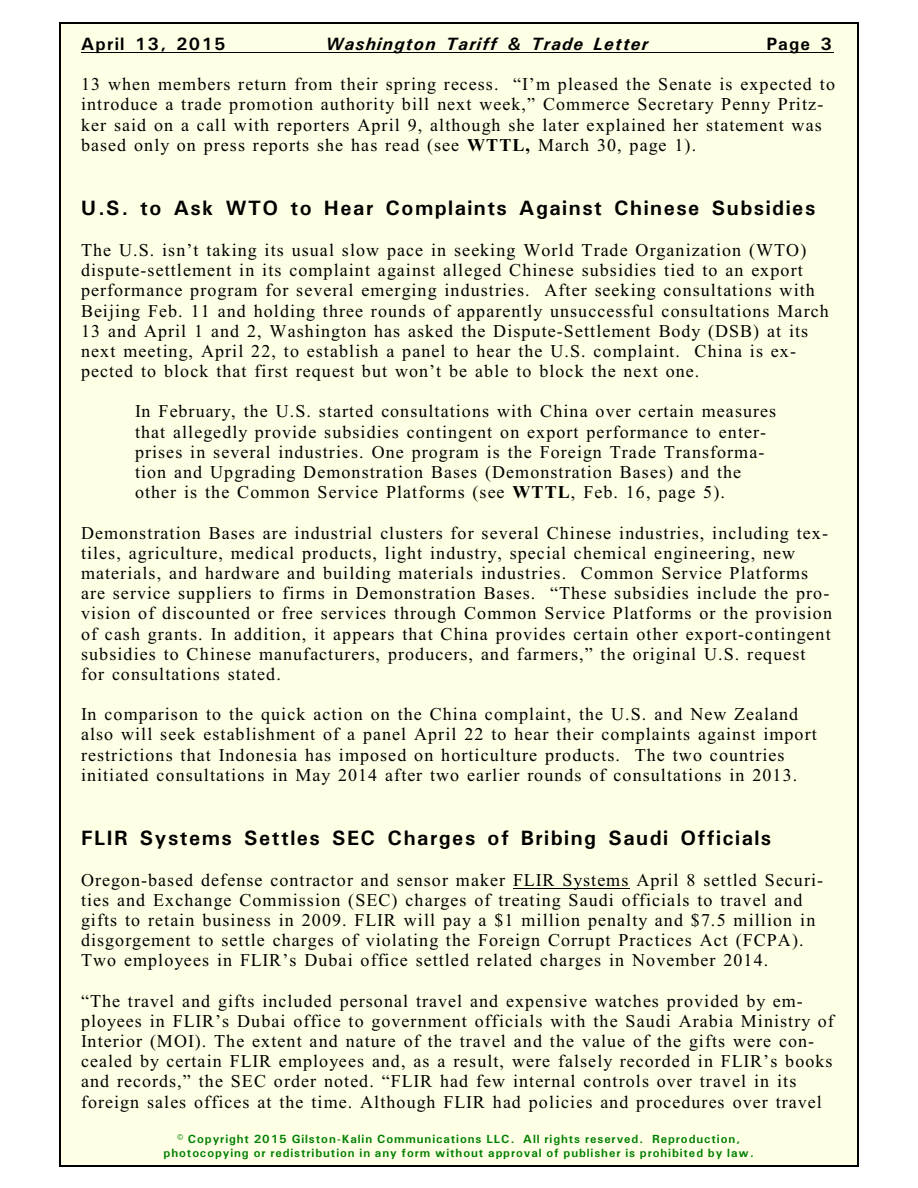
<style>
.page{position:relative;width:918px;height:1188px;background:#fff}
.page>*{position:absolute;margin:0;border:0;box-sizing:border-box;transform-origin:0 0}
.t1{font:700 21px "Univers";letter-spacing:.07em;color:#000}
.t2{font:18px/20.1px "Times New Roman";letter-spacing:.06em;color:#000}
.t3{font:italic 700 18px "Univers";letter-spacing:.065em;color:#000}
.t4{font:700 18px "Univers";letter-spacing:.065em;color:#000}
.t5{font:700 12px/13.6px "Univers";letter-spacing:.075em;color:#008000;text-align:center}
.s1{font-weight:700}
</style>
<div class="page">
<div style="left:59px;top:23px;width:800px;height:1143px;background:#ffffe6"></div>
<hr style="left:59px;top:23px;width:1px;height:1143px;background:#000">
<hr style="left:857px;top:23px;width:2px;height:1143px;background:#000">
<hr style="left:59px;top:23px;width:799px;height:1px;background:#000">
<hr style="left:59px;top:1165px;width:799px;height:1px;background:#000">
<hr style="left:81px;top:52px;width:752px;height:1px;background:#000">
<hr style="left:513px;top:888px;width:116px;height:1px;background:#000">
<p class="t4" style="left:81px;top:38px;width:146px">April 13, 2015</p>
<p class="t3" style="left:326px;top:38px;width:324px">Washington Tariff &amp; Trade Letter</p>
<p class="t4" style="left:766px;top:38px;width:67px">Page 3</p>
<p class="t2" style="left:81px;top:76px;width:756px">13 when members return from their spring recess. “I’m pleased the Senate is expected to introduce a trade promotion authority bill next week,” Commerce Secretary Penny Pritz&shy;ker said on a call with reporters April 9, although she later explained her statement was based only on press reports she has read (see <span class="s1">WTTL,</span> March 30, page 1).</p>
<p class="t1" style="left:81px;top:201px;width:736px">U.S. to Ask WTO to Hear Complaints Against Chinese Subsidies</p>
<p class="t2" style="left:81px;top:242px;width:749px">The U.S. isn’t taking its usual slow pace in seeking World Trade Organization (WTO) dispute-settlement in its complaint against alleged Chinese subsidies tied to an export performance program for several emerging industries. After seeking consultations with Beijing Feb. 11 and holding three rounds of apparently unsuccessful consultations March 13 and April 1 and 2, Washington has asked the Dispute-Settlement Body (DSB) at its next meeting, April 22, to establish a panel to hear the U.S. complaint. China is ex&shy;pected to block that first request but won’t be able to block the next one.</p>
<p class="t2" style="left:135px;top:403px;width:643px">In February, the U.S. started consultations with China over certain measures that allegedly provide subsidies contingent on export performance to enter&shy;prises in several industries. One program is the Foreign Trade Transforma&shy;tion and Upgrading Demonstration Bases (Demonstration Bases) and the other is the Common Service Platforms (see <span class="s1">WTTL</span>, Feb. 16, page 5).</p>
<p class="t2" style="left:81px;top:524px;width:753px">Demonstration Bases are industrial clusters for several Chinese industries, including tex&shy;tiles, agriculture, medical products, light industry, special chemical engineering, new materials, and hardware and building materials industries. Common Service Platforms are service suppliers to firms in Demonstration Bases. “These subsidies include the pro&shy;vision of discounted or free services through Common Service Platforms or the provision of cash grants. In addition, it appears that China provides certain other export-contingent subsidies to Chinese manufacturers, producers, and farmers,” the original U.S. request for consultations stated.</p>
<p class="t2" style="left:81px;top:706px;width:737px">In comparison to the quick action on the China complaint, the U.S. and New Zealand also will seek establishment of a panel April 22 to hear their complaints against import restrictions that Indonesia has imposed on horticulture products. The two countries initiated consultations in May 2014 after two earlier rounds of consultations in 2013.</p>
<p class="t1" style="left:81px;top:830px;width:692px">FLIR Systems Settles SEC Charges of Bribing Saudi Officials</p>
<p class="t2" style="left:81px;top:871px;width:744px">Oregon-based defense contractor and sensor maker FLIR Systems April 8 settled Securi&shy;ties and Exchange Commission (SEC) charges of treating Saudi officials to travel and gifts to retain business in 2009. FLIR will pay a $1 million penalty and $7.5 million in disgorgement to settle charges of violating the Foreign Corrupt Practices Act (FCPA).<br>Two employees in FLIR’s Dubai office settled related charges in November 2014.</p>
<p class="t2" style="left:81px;top:992px;width:754px">“The travel and gifts included personal travel and expensive watches provided by em&shy;ployees in FLIR’s Dubai office to government officials with the Saudi Arabia Ministry of Interior (MOI). The extent and nature of the travel and the value of the gifts were con&shy;cealed by certain FLIR employees and, as a result, were falsely recorded in FLIR’s books and records,” the SEC order noted. “FLIR had few internal controls over travel in its foreign sales offices at the time. Although FLIR had policies and procedures over travel</p>
<p class="t5" style="left:164px;top:1133px;width:592px">© Copyright 2015 Gilston-Kalin Communications LLC. All rights reserved. Reproduction, photocopying or redistribution in any form without approval of publisher is prohibited by law.</p>
</div>
